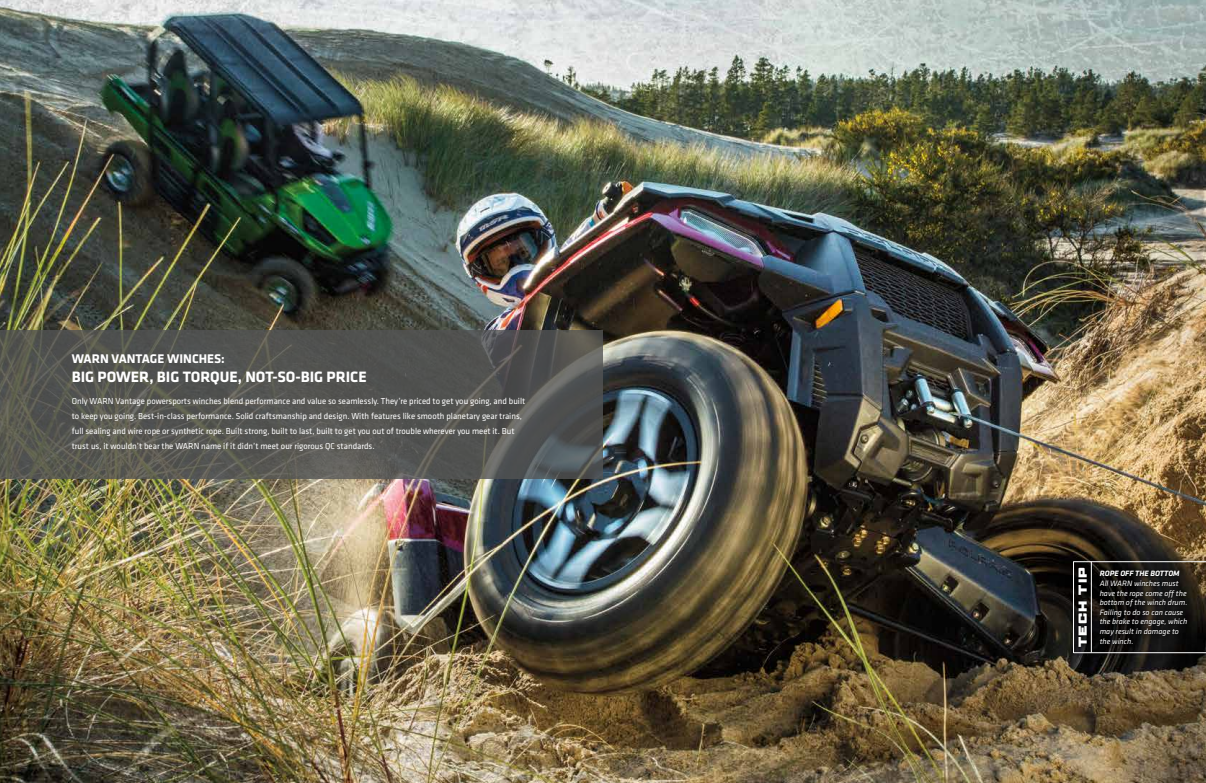
<style>
.page{position:relative;width:1206px;height:783px;background:#fff}
.page>*{position:absolute;margin:0;border:0;box-sizing:border-box;transform-origin:0 0}
.t1{font:700 15.6px "Klavika Basic";color:#fff}
.t2{font:700 13px "Klavika Basic";color:#fff}
.t3{font:900 expanded 10.6px "Agency FB";letter-spacing:.11em;color:#fff}
.t4{font:9px/15px "Klavika Basic";color:#fff;scale:.96 1}
.t5{font:italic 8px/9.6px "Klavika Basic";color:#fff}
.t6{font:italic 700 8px "Klavika Basic";color:#fff}
</style>
<div class="page">
<img style="left:0;top:0;width:1206px;height:783px">
<img style="left:1006px;top:531px;width:200px;height:152px">
<svg style="left:0;top:330px;width:602px;height:149px;background:#555652"></svg>
<svg style="left:1070px;top:559px;width:136px;height:97px;background:#161411"></svg>
<hr style="left:1074px;top:561px;width:132px;height:1px;background:#fff">
<hr style="left:1074px;top:652px;width:132px;height:1px;background:#fff">
<hr style="left:1073px;top:561px;width:1px;height:92px;background:#fff">
<hr style="left:1091px;top:562px;width:1px;height:91px;background:#fff">
<svg style="left:1075px;top:564px;width:15px;height:86px"></svg>
<h2 class="t2" style="left:72px;top:349px;width:155px">WARN VANTAGE WINCHES:</h2>
<h1 class="t1" style="left:72px;top:365px;width:296px">BIG POWER, BIG TORQUE, NOT-SO-BIG PRICE</h1>
<p class="t4" style="left:72px;top:394px;width:474px">Only WARN Vantage powersports winches blend performance and value so seamlessly. They’re priced to get you going, and built to keep you going. Best-in-class performance. Solid craftsmanship and design. With features like smooth planetary gear trains, full sealing and wire rope or synthetic rope. Built strong, built to last, built to get you out of trouble wherever you meet it. But trust us, it wouldn’t bear the WARN name if it didn’t meet our rigorous QC standards.</p>
<p class="t3" style="left:1077px;top:647px;width:82px;rotate:-90deg">TECH TIP</p>
<p class="t6" style="left:1100px;top:568px;width:81px">ROPE OFF THE BOTTOM</p>
<p class="t5" style="left:1100px;top:578px;width:89px">All WARN winches must have the rope come off the bottom of the winch drum.<br>Failing to do so can cause the brake to engage, which may result in damage to</p>
<p class="t5" style="left:1100px;top:636px;width:35px">the winch.</p>
</div>
